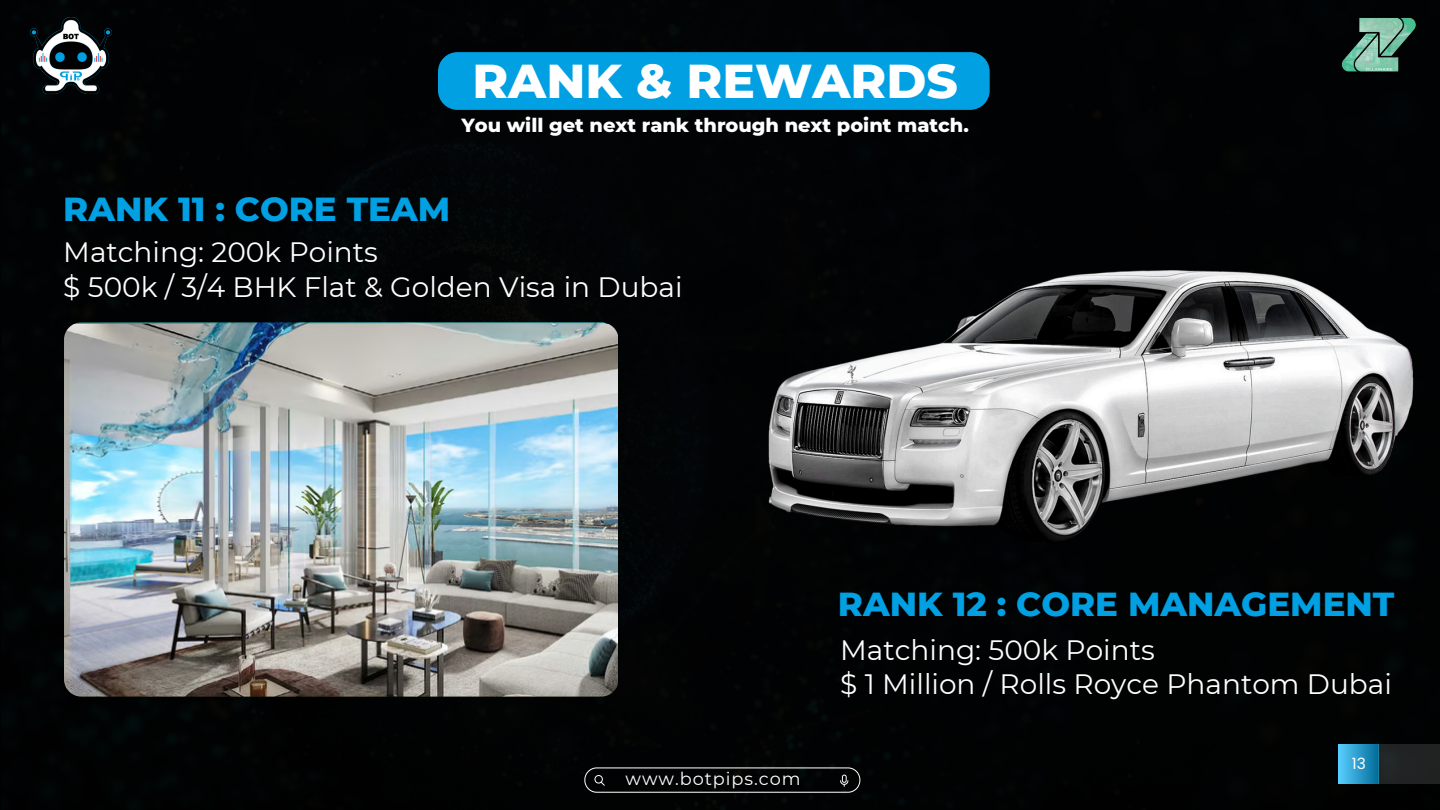
<style>
.page{position:relative;width:1440px;height:810px;background:#010203}
.page>*{position:absolute;margin:0;border:0;box-sizing:border-box;transform-origin:0 0}
.t1{font:800 48.5px "Montserrat";color:#fff}
.t2{font:800 34px "Montserrat";color:#00a0e3}
.t3{font:28px/34.5px "Montserrat";color:#fff}
.t4{font:800 19.4px "Montserrat";color:#fff}
.t5{font:17.7px "Montserrat";letter-spacing:.055em;color:#fff}
.t6{font:15.5px "Poppins";color:#fff}
</style>
<div class="page">
<div style="left:1339px;top:744px;width:39px;height:40px;background:linear-gradient(to right,#57cdff,#036d99)"></div>
<div style="left:1378px;top:744px;width:62px;height:40px;background:#212323"></div>
<svg style="left:584px;top:767px;width:276px;height:26px;background:#181919"></svg>
<img style="left:64px;top:322px;width:554px;height:375px;border-radius:17px">
<img style="left:731px;top:255px;width:695px;height:300px">
<img style="left:30px;top:18px;width:81px;height:76px">
<div style="left:438px;top:52px;width:552px;height:58px;background:#00a0e3;border-radius:20px"></div>
<img style="left:1322px;top:11px;width:118px;height:65px">
<h2 class="t1" style="left:472px;top:51px;width:487px">RANK &amp; REWARDS</h2>
<h3 class="t4" style="left:461px;top:114px;width:509px">You will get next rank through next point match.</h3>
<p class="t2" style="left:63px;top:188px;width:389px">RANK 11 : CORE TEAM</p>
<h4 class="t3" style="left:63px;top:235px;width:621px">Matching: 200k Points<br>$ 500k / 3/4 BHK Flat &amp; Golden Visa in Dubai</h4>
<h2 class="t5" style="left:625px;top:768px;width:177px">www.botpips.com</h2>
<p class="t2" style="left:838px;top:583px;width:558px">RANK 12 : CORE MANAGEMENT</p>
<p class="t3" style="left:840px;top:633px;width:553px">Matching: 500k Points<br>$ 1 Million / Rolls Royce Phantom Dubai</p>
<h1 class="t6" style="left:1352px;top:753px;width:16px">13</h1>
</div>
